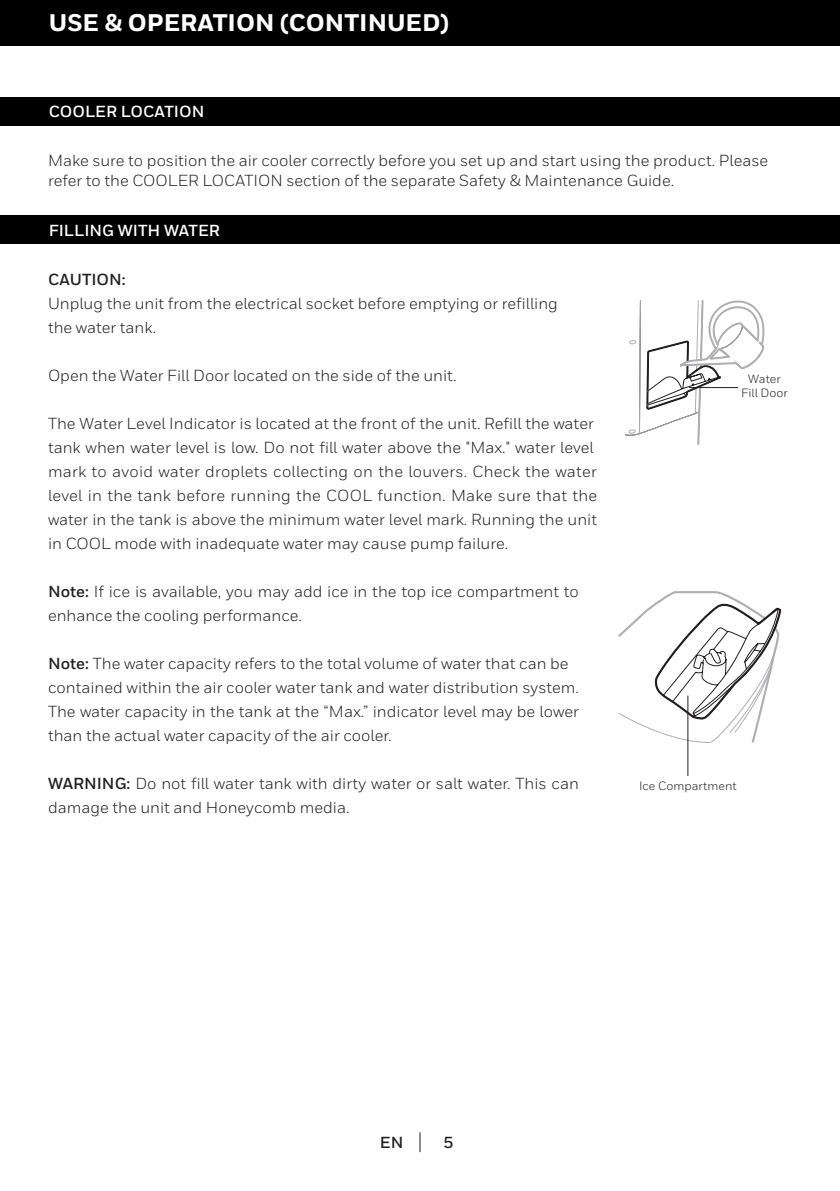
<style>
.page{position:relative;width:840px;height:1191px;background:#fff}
.page>*{position:absolute;margin:0;border:0;box-sizing:border-box;transform-origin:0 0}
.t1{font:800 24px "Honeywell Sans";color:#fff}
.t2{font:16px/24px "Honeywell Sans";color:#231f20}
.t3{font:700 16px "Honeywell Sans";color:#fff}
.t4{font:700 16px "Honeywell Sans";color:#231f20}
.t5{font:12px/14.4px "Honeywell Sans";color:#231f20;text-align:center}
.s1{font-weight:700}
</style>
<div class="page">
<svg style="left:419px;top:1132px;width:1px;height:20px"></svg>
<div style="left:0;top:0;width:839px;height:45px;background:#000001"></div>
<div style="left:0;top:98px;width:839px;height:28px;background:#000001"></div>
<div style="left:0;top:216px;width:839px;height:28px;background:#000001"></div>
<hr style="left:839px;top:0;width:1px;height:45px;background:#000001">
<svg style="left:618px;top:591px;width:162px;height:151px"></svg>
<hr style="left:687px;top:695px;width:1px;height:81px;background:#231f20">
<svg style="left:625px;top:300px;width:139px;height:144px"></svg>
<hr style="left:688px;top:387px;width:49px;height:1px;background:#231f20">
<p class="t1" style="left:49px;top:8px;width:401px">USE &amp; OPERATION (CONTINUED)</p>
<p class="t3" style="left:49px;top:102px;width:157px">COOLER LOCATION</p>
<p class="t2" style="left:48px;top:151px;width:721px;line-height:20px">Make sure to position the air cooler correctly before you set up and start using the product. Please refer to the COOLER LOCATION section of the separate Safety &amp; Maintenance Guide.</p>
<p class="t3" style="left:49px;top:220px;width:172px">FILLING WITH WATER</p>
<p class="t4" style="left:48px;top:269px;width:79px">CAUTION:</p>
<p class="t2" style="left:48px;top:291px;width:511px">Unplug the unit from the electrical socket before emptying or refilling</p>
<p class="t2" style="left:48px;top:315px;width:109px">the water tank.</p>
<p class="t2" style="left:48px;top:363px;width:410px">Open the Water Fill Door located on the side of the unit.</p>
<p class="t2" style="left:48px;top:411px;width:550px">The Water Level Indicator is located at the front of the unit. Refill the water tank when water level is low. Do not fill water above the "Max." water level mark to avoid water droplets collecting on the louvers. Check the water level in the tank before running the COOL function. Make sure that the water in the tank is above the minimum water level mark. Running the unit in COOL mode with inadequate water may cause pump failure.</p>
<p class="t2" style="left:48px;top:579px;width:532px"><span class="s1">Note:</span> If ice is available, you may add ice in the top ice compartment to enhance the cooling performance.</p>
<p class="t2" style="left:48px;top:651px;width:522px"><span class="s1">Note:</span> The water capacity refers to the total volume of water that can be</p>
<p class="t2" style="left:48px;top:675px;width:532px;text-align:justify">contained within the air cooler water tank and water distribution system.<br>The water capacity in the tank at the “Max.” indicator level may be lower than the actual water capacity of the air cooler.</p>
<p class="t2" style="left:48px;top:771px;width:532px"><span class="s1">WARNING:</span> Do not fill water tank with dirty water or salt water. This can damage the unit and Honeycomb media.</p>
<p class="t5" style="left:740px;top:372px;width:48px">Water<br>Fill Door</p>
<p class="t5" style="left:638px;top:778px;width:99px">Ice Compartment</p>
<p class="t4" style="left:379px;top:1132px;width:25px">EN</p>
<p class="t4" style="left:443px;top:1132px;width:11px">5</p>
</div>
